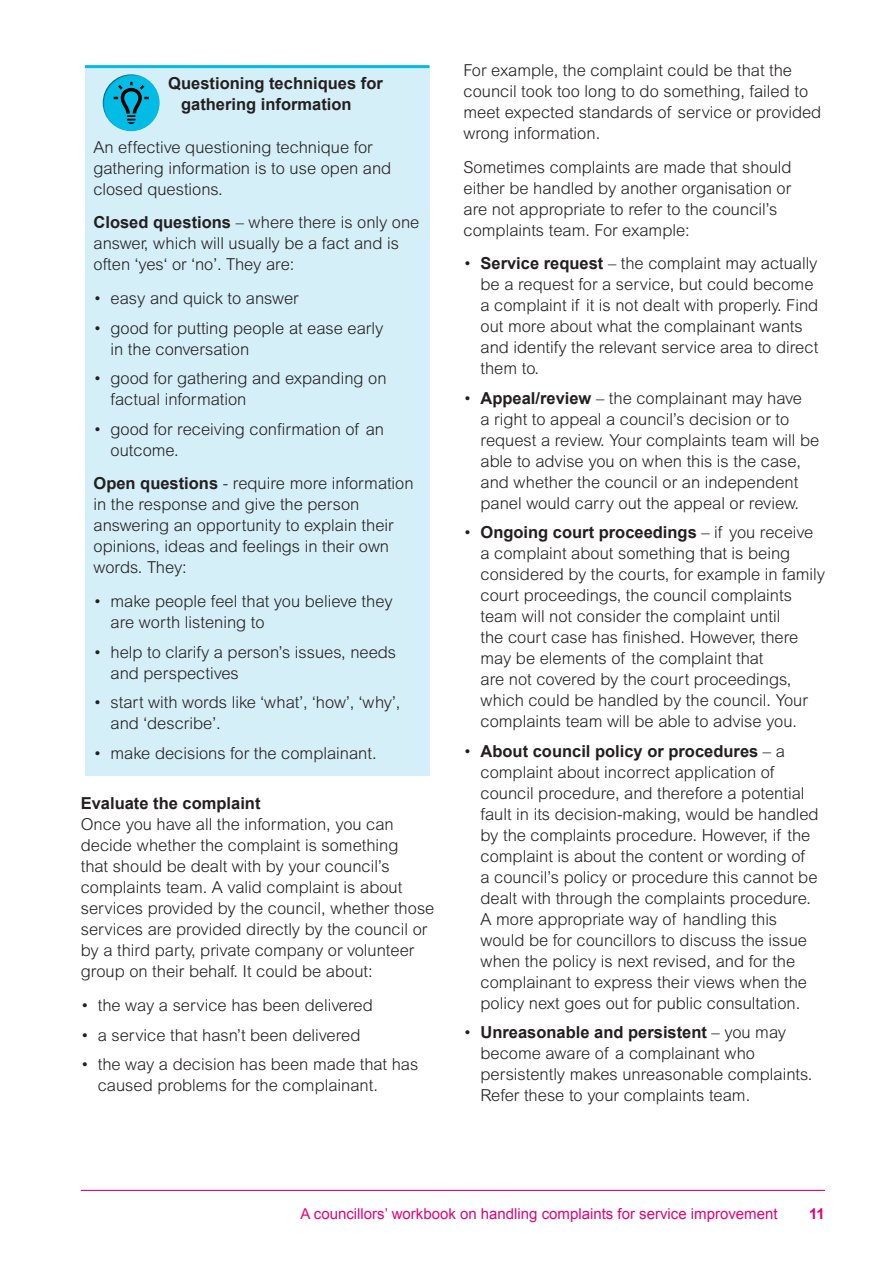
<style>
.page{position:relative;width:893px;height:1263px;background:#fff}
.page>*{position:absolute;margin:0;border:0;box-sizing:border-box;transform-origin:0 0}
.A4_Body{font:300 16.5px/21px "Arial MT Std";color:#231f20}
.info_box_blue_copy{font:300 16.5px/21px "Arial MT Std";color:#231f20}
.info_box_blue{font:700 16.5px/21px "Arial";color:#231f20}
.A4_Minor_subhead{font:700 16.5px "Arial";color:#231f20}
.t1{font:15px "Arial";color:#e40278}
.t2{font:700 15px "Arial";color:#e40278}
.s1{font-family:"Arial";font-weight:700}
</style>
<div class="page">
<hr style="left:81px;top:1190px;width:744px;height:1px;background:#e40278">
<div style="left:85px;top:67px;width:344px;height:65px;background:#d5eff8"></div>
<hr style="left:85px;top:65px;width:344px;height:3px;background:#02bce5">
<div style="left:85px;top:130px;width:344px;height:82px;background:#d5eff8"></div>
<div style="left:85px;top:206px;width:344px;height:82px;background:#d5eff8"></div>
<div style="left:85px;top:282px;width:344px;height:39px;background:#d5eff8"></div>
<div style="left:85px;top:311px;width:344px;height:61px;background:#d5eff8"></div>
<div style="left:85px;top:362px;width:344px;height:60px;background:#d5eff8"></div>
<div style="left:85px;top:412px;width:344px;height:61px;background:#d5eff8"></div>
<div style="left:85px;top:467px;width:344px;height:124px;background:#d5eff8"></div>
<div style="left:85px;top:585px;width:344px;height:60px;background:#d5eff8"></div>
<div style="left:85px;top:635px;width:344px;height:61px;background:#d5eff8"></div>
<div style="left:85px;top:686px;width:344px;height:60px;background:#d5eff8"></div>
<div style="left:85px;top:736px;width:344px;height:40px;background:#d5eff8"></div>
<div style="left:101px;top:73px;width:60px;height:60px;background:#231f20;opacity:.75"></div>
<svg style="left:114px;top:82px;width:35px;height:42px"></svg>
<p class="info_box_blue" style="left:181px;top:74px;width:203px;text-indent:-13px">Questioning techniques for gathering information</p>
<p class="info_box_blue_copy" style="left:94px;top:136px;width:299px">An effective questioning technique for gathering information is to use open and closed questions.</p>
<p class="info_box_blue_copy" style="left:94px;top:212px;width:327px"><span class="s1">Closed questions</span> – where there is only one answer, which will usually be a fact and is often ‘yes‘ or ‘no’. They are:</p>
<p class="A4_Body" style="left:94px;top:288px;width:207px">• easy and quick to answer</p>
<p class="A4_Body" style="left:111px;top:317px;width:274px;text-indent:-17px">• good for putting people at ease early in the conversation</p>
<p class="A4_Body" style="left:111px;top:368px;width:277px;text-indent:-17px">• good for gathering and expanding on factual information</p>
<p class="A4_Body" style="left:111px;top:418px;width:275px;text-indent:-17px">• good for receiving confirmation of an outcome.</p>
<p class="info_box_blue_copy" style="left:94px;top:473px;width:322px"><span class="s1">Open questions</span> - require more information in the response and give the person answering an opportunity to explain their opinions, ideas and feelings in their own words. They:</p>
<p class="A4_Body" style="left:111px;top:591px;width:284px;text-indent:-17px">• make people feel that you believe they are worth listening to</p>
<p class="A4_Body" style="left:111px;top:641px;width:287px;text-indent:-17px">• help to clarify a person’s issues, needs and perspectives</p>
<p class="A4_Body" style="left:111px;top:692px;width:291px;text-indent:-17px">• start with words like ‘what’, ‘how’, ‘why’, and ‘describe’.</p>
<p class="A4_Body" style="left:94px;top:742px;width:285px">• make decisions for the complainant.</p>
<p class="A4_Minor_subhead" style="left:81px;top:793px;width:181px">Evaluate the complaint</p>
<p class="A4_Body" style="left:81px;top:814px;width:355px">Once you have all the information, you can decide whether the complaint is something<br>that should be dealt with by your council’s complaints team. A valid complaint is about services provided by the council, whether those services are provided directly by the council or by a third party, private company or volunteer group on their behalf. It could be about:</p>
<p class="A4_Body" style="left:81px;top:995px;width:294px">• the way a service has been delivered</p>
<p class="A4_Body" style="left:81px;top:1024px;width:281px">• a service that hasn’t been delivered</p>
<p class="A4_Body" style="left:98px;top:1054px;width:322px;text-indent:-17px">• the way a decision has been made that has caused problems for the complainant.</p>
<p class="A4_Body" style="left:463px;top:59px;width:359px">For example, the complaint could be that the council took too long to do something, failed to meet expected standards of service or provided wrong information.</p>
<p class="A4_Body" style="left:463px;top:156px;width:330px">Sometimes complaints are made that should either be handled by another organisation or are not appropriate to refer to the council’s complaints team. For example:</p>
<p class="A4_Body" style="left:480px;top:253px;width:339px;text-indent:-17px">• <span class="s1">Service request</span> – the complaint may actually be a request for a service, but could become a complaint if it is not dealt with properly. Find out more about what the complainant wants and identify the relevant service area to direct them to.</p>
<p class="A4_Body" style="left:480px;top:387px;width:340px;text-indent:-17px">• <span class="s1">Appeal/review</span> – the complainant may have<br>a right to appeal a council’s decision or to request a review. Your complaints team will be able to advise you on when this is the case, and whether the council or an independent panel would carry out the appeal or review.</p>
<p class="A4_Body" style="left:480px;top:522px;width:346px;text-indent:-17px">• <span class="s1">Ongoing court proceedings</span> – if you receive a complaint about something that is being considered by the courts, for example in family court proceedings, the council complaints team will not consider the complaint until<br>the court case has finished. However, there may be elements of the complaint that<br>are not covered by the court proceedings, which could be handled by the council. Your complaints team will be able to advise you.</p>
<p class="A4_Body" style="left:480px;top:740px;width:340px;text-indent:-17px">• <span class="s1">About council policy or procedures</span> – a complaint about incorrect application of council procedure, and therefore a potential fault in its decision-making, would be handled by the complaints procedure. However, if the complaint is about the content or wording of<br>a council’s policy or procedure this cannot be dealt with through the complaints procedure.<br>A more appropriate way of handling this would be for councillors to discuss the issue when the policy is next revised, and for the complainant to express their views when the policy next goes out for public consultation.</p>
<p class="A4_Body" style="left:480px;top:1022px;width:333px;text-indent:-17px">• <span class="s1">Unreasonable and persistent</span> – you may become aware of a complainant who persistently makes unreasonable complaints.<br>Refer these to your complaints team.</p>
<p class="t1" style="left:300px;top:1203px;width:479px">A councillors’ workbook on handling complaints for service improvement</p>
<p class="t2" style="left:809px;top:1203px;width:17px">11</p>
</div>
